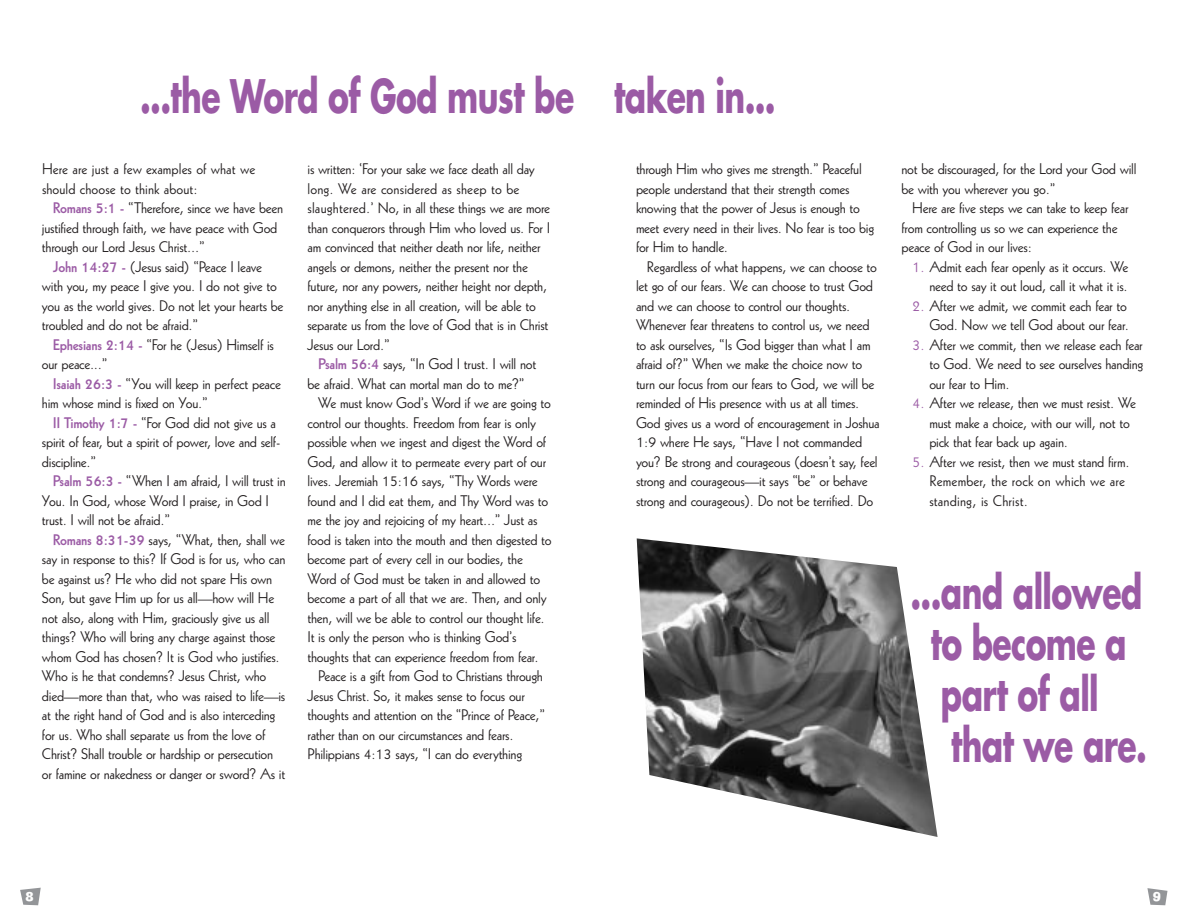
<style>
.page{position:relative;width:1188px;height:918px;background:#fff}
.page>*{position:absolute;margin:0;border:0;box-sizing:border-box;transform-origin:0 0}
.t1{font:700 45px "Futura";letter-spacing:-.02em;color:#9b5ba5;scale:.7 1}
.t2{font:15px/19.5px "Geometric 231 BT Roman C";letter-spacing:-.015em;color:#231f20}
.t3{font:15px/19.5px "Geometric 231 BT Roman C";letter-spacing:.01em;color:#231f20}
.t4{font:15px/19.5px "Geometric 231 BT Roman C";letter-spacing:.005em;color:#231f20}
.t5{font:12px "Ad Lib BT";color:#fff}
.s1{font-family:"Geometric 231 BT Bold C";color:#9b5ba5}
.s2{color:#9b5ba5}
</style>
<div class="page">
<svg style="left:1147px;top:888px;width:20px;height:17px"></svg>
<svg style="left:20px;top:888px;width:21px;height:17px"></svg>
<img style="left:637px;top:538px;width:301px;height:299px">
<h1 class="t1" style="left:140px;top:75px;width:910px">...the Word of God must be taken in...</h1>
<p class="t4" style="left:42px;top:161px;width:215px">Here are just a few examples of what we should choose to think about:</p>
<p class="t2" style="left:42px;top:200px;width:243px;text-indent:11px"><span class="s1">Romans 5:1 -</span> “Therefore, since we have been justified through faith, we have peace with God through our Lord Jesus Christ...”</p>
<p class="t2" style="left:42px;top:259px;width:243px;text-indent:11px"><span class="s1">John 14:27 -</span> (Jesus said) “Peace I leave with you, my peace I give you. I do not give to you as the world gives. Do not let your hearts be troubled and do not be afraid.”</p>
<p class="t2" style="left:42px;top:337px;width:233px;text-indent:11px"><span class="s1">Ephesians 2:14 -</span> “For he (Jesus) Himself is our peace...”</p>
<p class="t2" style="left:42px;top:376px;width:240px;text-indent:11px"><span class="s1">Isaiah 26:3 -</span> “You will keep in perfect peace him whose mind is fixed on You.”</p>
<p class="t2" style="left:42px;top:415px;width:240px;text-indent:11px"><span class="s1">II Timothy 1:7 -</span> “For God did not give us a spirit of fear, but a spirit of power, love and self&shy;discipline.”</p>
<p class="t2" style="left:42px;top:473px;width:245px;text-indent:11px"><span class="s1">Psalm 56:3 -</span> “When I am afraid, I will trust in<br>You. In God, whose Word I praise, in God I trust. I will not be afraid.”</p>
<p class="t2" style="left:42px;top:532px;width:245px;text-indent:11px"><span class="s1">Romans 8:31-39</span> says, “What, then, shall we say in response to this? If God is for us, who can be against us? He who did not spare His own Son, but gave Him up for us all—how will He not also, along with Him, graciously give us all things? Who will bring any charge against those whom God has chosen? It is God who justifies.<br>Who is he that condemns? Jesus Christ, who died—more than that, who was raised to life—is at the right hand of God and is also interceding for us. Who shall separate us from the love of Christ? Shall trouble or hardship or persecution or famine or nakedness or danger or sword? As it</p>
<p class="t2" style="left:308px;top:161px;width:244px">is written: ‘For your sake we face death all day long. We are considered as sheep to be slaughtered.’ No, in all these things we are more than conquerors through Him who loved us. For I am convinced that neither death nor life, neither angels or demons, neither the present nor the future, nor any powers, neither height nor depth, nor anything else in all creation, will be able to separate us from the love of God that is in Christ Jesus our Lord.”</p>
<p class="t2" style="left:318px;top:356px;width:219px"><span class="s1">Psalm 56:4</span> says, “In God I trust. I will not</p>
<p class="t2" style="left:308px;top:376px;width:219px">be afraid. What can mortal man do to me?”</p>
<p class="t2" style="left:318px;top:395px;width:234px">We must know God’s Word if we are going to</p>
<p class="t2" style="left:308px;top:415px;width:230px">control our thoughts. Freedom from fear is only</p>
<p class="t2" style="left:308px;top:434px;width:240px">possible when we ingest and digest the Word of</p>
<p class="t2" style="left:308px;top:454px;width:240px">God, and allow it to permeate every part of our</p>
<p class="t2" style="left:308px;top:473px;width:232px">lives. Jeremiah 15:16 says, “Thy Words were</p>
<p class="t2" style="left:308px;top:493px;width:242px">found and I did eat them, and Thy Word was to</p>
<p class="t2" style="left:308px;top:512px;width:232px">me the joy and rejoicing of my heart...” Just as</p>
<p class="t2" style="left:308px;top:532px;width:246px">food is taken into the mouth and then digested to</p>
<p class="t2" style="left:308px;top:551px;width:217px">become part of every cell in our bodies, the</p>
<p class="t2" style="left:308px;top:571px;width:234px">Word of God must be taken in and allowed to</p>
<p class="t2" style="left:308px;top:590px;width:241px">become a part of all that we are. Then, and only</p>
<p class="t2" style="left:308px;top:610px;width:239px">then, will we be able to control our thought life.</p>
<p class="t2" style="left:308px;top:629px;width:211px">It is only the person who is thinking God’s</p>
<p class="t2" style="left:308px;top:649px;width:233px">thoughts that can experience freedom from fear.</p>
<p class="t2" style="left:318px;top:668px;width:226px">Peace is a gift from God to Christians through</p>
<p class="t2" style="left:308px;top:688px;width:219px">Jesus Christ. So, it makes sense to focus our</p>
<p class="t2" style="left:308px;top:707px;width:239px">thoughts and attention on the “Prince of Peace,”</p>
<p class="t2" style="left:308px;top:727px;width:208px">rather than on our circumstances and fears.</p>
<p class="t2" style="left:308px;top:746px;width:216px">Philippians 4:13 says, “I can do everything</p>
<p class="t2" style="left:636px;top:161px;width:240px">through Him who gives me strength.” Peaceful people understand that their strength comes knowing that the power of Jesus is enough to meet every need in their lives. No fear is too big for Him to handle.</p>
<p class="t2" style="left:636px;top:259px;width:245px;text-indent:11px">Regardless of what happens, we can choose to let go of our fears. We can choose to trust God and we can choose to control our thoughts.<br>Whenever fear threatens to control us, we need to ask ourselves, “Is God bigger than what I am afraid of?” When we make the choice now to turn our focus from our fears to God, we will be reminded of His presence with us at all times.<br>God gives us a word of encouragement in Joshua 1:9 where He says, “Have I not commanded you? Be strong and courageous (doesn’t say, feel strong and courageous—it says “be” or behave strong and courageous). Do not be terrified. Do</p>
<p class="t2" style="left:902px;top:161px;width:236px">not be discouraged, for the Lord your God will be with you wherever you go.”</p>
<p class="t2" style="left:902px;top:200px;width:228px;text-indent:11px">Here are five steps we can take to keep fear from controlling us so we can experience the peace of God in our lives:</p>
<p class="t2" style="left:912px;top:259px;width:218px;text-align:right"><span class="s2">1.</span> Admit each fear openly as it occurs. We need to say it out loud, call it what it is.</p>
<p class="t2" style="left:912px;top:298px;width:218px;text-align:right"><span class="s2">2.</span> After we admit, we commit each fear to<br>God. Now we tell God about our fear.</p>
<p class="t2" style="left:929px;top:337px;width:216px;text-align:justify;text-indent:-17px"><span class="s2">3.</span> After we commit, then we release each fear to God. We need to see ourselves handing our fear to Him.</p>
<p class="t2" style="left:929px;top:395px;width:208px;text-indent:-17px"><span class="s2">4.</span> After we release, then we must resist. We must make a choice, with our will, not to pick that fear back up again.</p>
<p class="t3" style="left:929px;top:454px;width:202px;text-indent:-17px"><span class="s2">5.</span> After we resist, then we must stand firm.<br>Remember, the rock on which we are standing, is Christ.</p>
<h1 class="t1" style="left:910px;top:572px;width:333px">...and allowed</h1>
<h1 class="t1" style="left:931px;top:623px;width:281px">to become a</h1>
<h1 class="t1" style="left:941px;top:674px;width:227px">part of all</h1>
<h1 class="t1" style="left:951px;top:725px;width:281px">that we are.</h1>
<p class="t5" style="left:26px;top:892px;width:10px">8</p>
<p class="t5" style="left:1150px;top:892px;width:15px">1 29</p>
</div>
